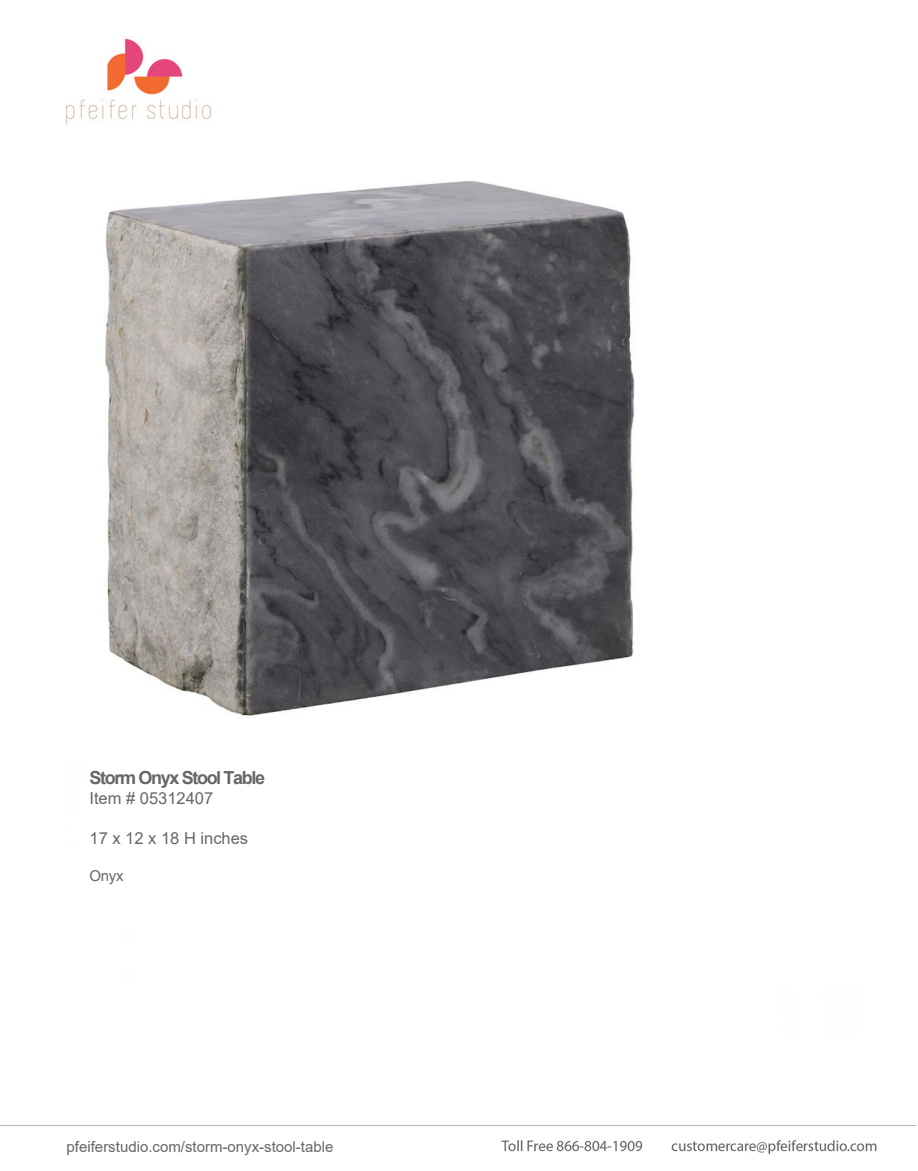
<style>
.page{position:relative;width:918px;height:1171px;background:#fff}
.page>*{position:absolute;margin:0;border:0;box-sizing:border-box;transform-origin:0 0}
.t1{font:700 18px "Arial";letter-spacing:-.075em;color:#666767}
.t2{font:16.5px "Arial";color:#666767}
.t3{font:15px "Arial";color:#666}
.t4{font:15px "Arial";color:#666767}
</style>
<div class="page">
<img style="left:0;top:38px;width:916px;height:1117px">
<img style="left:60px;top:136px;width:619px;height:617px">
<p class="t1" style="left:90px;top:765px;width:177px">Storm Onyx Stool Table</p>
<p class="t2" style="left:90px;top:786px;width:125px">Item # 05312407</p>
<p class="t2" style="left:90px;top:826px;width:160px">17 x 12 x 18 H inches</p>
<p class="t4" style="left:90px;top:865px;width:36px">Onyx</p>
<p class="t3" style="left:67px;top:1136px;width:268px">pfeiferstudio.com/storm-onyx-stool-table</p>
</div>
